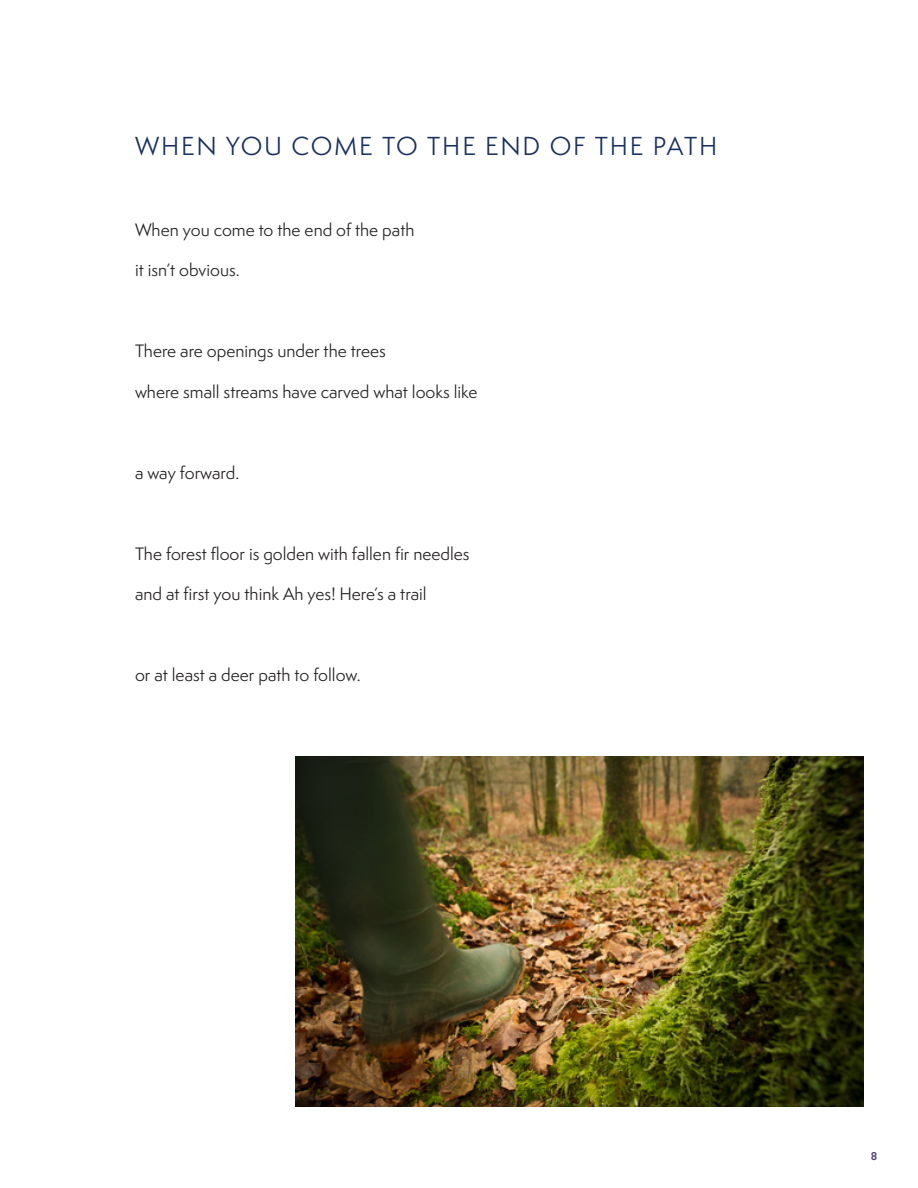
<style>
.page{position:relative;width:918px;height:1188px;background:#fff}
.page>*{position:absolute;margin:0;border:0;box-sizing:border-box;transform-origin:0 0}
.t1{font:24px "Semplicita Pro";letter-spacing:.075em;color:#18305e}
.t2{font:16.5px "Semplicita Pro";color:#231f20}
.t3{font:700 10.5px "Semplicita Pro";color:#4f3c6c}
</style>
<div class="page">
<img style="left:295px;top:756px;width:569px;height:351px">
<h1 class="t1" style="left:135px;top:129px;width:584px">WHEN YOU COME TO THE END OF THE PATH</h1>
<p class="t2" style="left:135px;top:218px;width:281px">When you come to the end of the path</p>
<p class="t2" style="left:135px;top:258px;width:106px">it isn’t obvious.</p>
<p class="t2" style="left:135px;top:339px;width:252px">There are openings under the trees</p>
<p class="t2" style="left:135px;top:380px;width:344px">where small streams have carved what looks like</p>
<p class="t2" style="left:135px;top:461px;width:106px">a way forward.</p>
<p class="t2" style="left:135px;top:542px;width:336px">The forest floor is golden with fallen fir needles</p>
<p class="t2" style="left:135px;top:582px;width:293px">and at first you think Ah yes! Here’s a trail</p>
<p class="t2" style="left:135px;top:663px;width:227px">or at least a deer path to follow.</p>
<p class="t3" style="left:871px;top:1148px;width:8px">8</p>
</div>
